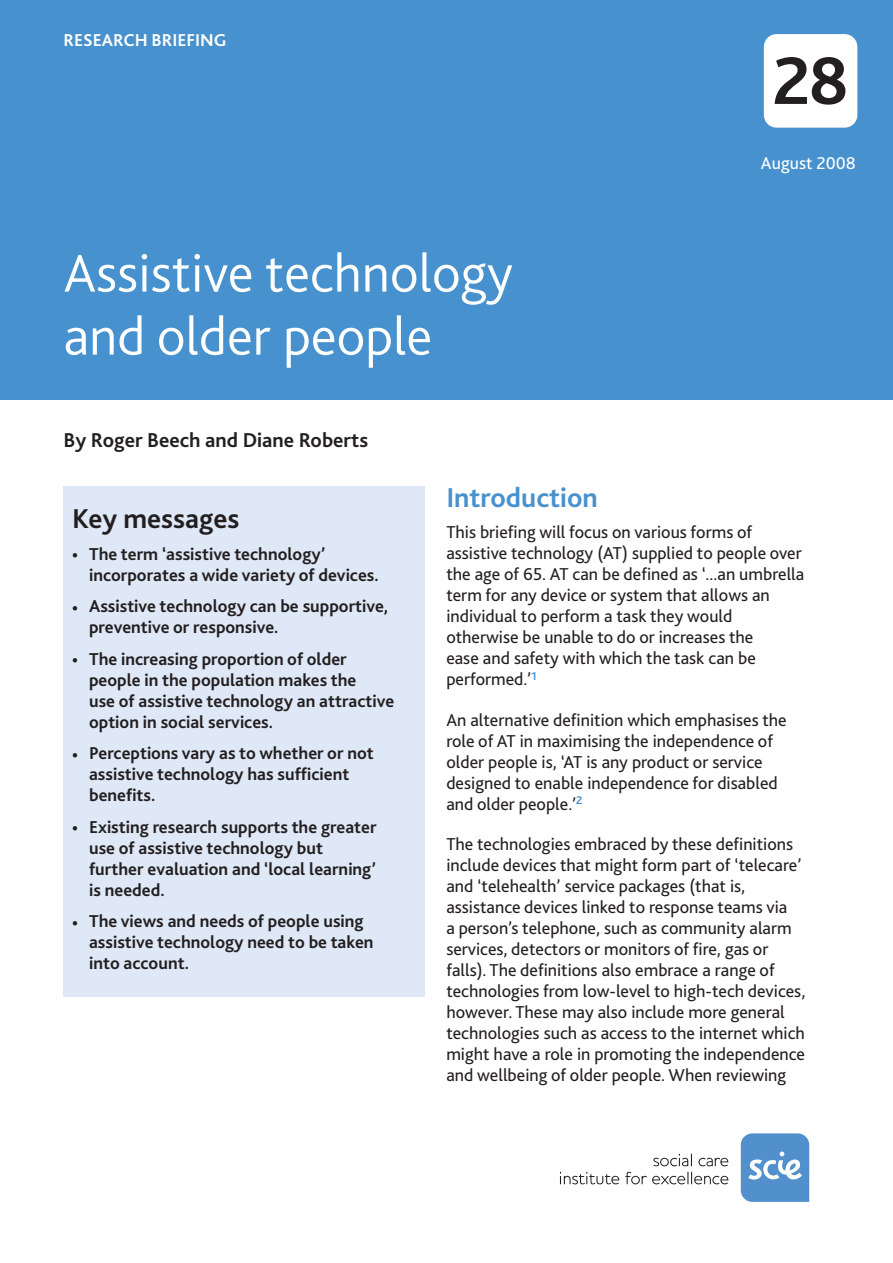
<style>
.page{position:relative;width:893px;height:1263px;background:#fff}
.page>*{position:absolute;margin:0;border:0;box-sizing:border-box;transform-origin:0 0}
.t1{font:700 70.5px "Bliss 2";color:#231f20}
.t2{font:300 55.5px/63px "Bliss 2";color:#fff}
.t3{font:700 28.5px "Bliss 2";color:#4791ce}
.t4{font:700 28.5px "Bliss 2";color:#231f20}
.t5{font:700 21px "Bliss 2";color:#231f20}
.t6{font:18px/21px "Bliss 2";color:#231f20}
.t7{font:700 18px/21px "Bliss 2";color:#231f20}
.t8{font:700 18px "Bliss 2";color:#fff}
.t9{font:18px "Bliss 2";color:#fff}
</style>
<div class="page">
<div style="left:64px;top:486px;width:361px;height:511px;background:#dfe8f6"></div>
<div style="left:0;top:0;width:892px;height:400px;background:#4791ce"></div>
<svg style="left:741px;top:1133px;width:68px;height:69px;background:#699fd4"></svg>
<svg style="left:653px;top:1154px;width:39px;height:12px"></svg>
<svg style="left:698px;top:1158px;width:30px;height:8px"></svg>
<svg style="left:560px;top:1172px;width:59px;height:12px"></svg>
<svg style="left:625px;top:1172px;width:103px;height:12px"></svg>
<div style="left:764px;top:34px;width:93px;height:94px;background:#fff;border-radius:13px"></div>
<p class="t8" style="left:64px;top:33px;width:164px">RESEARCH BRIEFING</p>
<h2 class="t2" style="left:64px;top:247px;width:451px">Assistive technology and older people</h2>
<p class="t5" style="left:64px;top:432px;width:306px">By Roger Beech and Diane Roberts</p>
<h1 class="t1" style="left:772px;top:54px;width:78px">28</h1>
<p class="t9" style="left:761px;top:156px;width:96px">August 2008</p>
<h3 class="t4" style="left:72px;top:508px;width:169px">Key messages</h3>
<p class="t7" style="left:89px;top:545px;width:291px;text-indent:-17px">• The term ‘assistive technology’ incorporates a wide variety of devices.</p>
<p class="t7" style="left:89px;top:598px;width:301px;text-indent:-17px">• Assistive technology can be supportive, preventive or responsive.</p>
<p class="t7" style="left:89px;top:650px;width:307px;text-indent:-17px">• The increasing proportion of older people in the population makes the<br>use of assistive technology an attractive option in social services.</p>
<p class="t7" style="left:89px;top:745px;width:286px;text-indent:-17px">• Perceptions vary as to whether or not assistive technology has sufficient benefits.</p>
<p class="t7" style="left:89px;top:818px;width:289px;text-indent:-17px">• Existing research supports the greater use of assistive technology but further evaluation and ‘local learning’ is needed.</p>
<p class="t7" style="left:89px;top:913px;width:286px;text-indent:-17px">• The views and needs of people using assistive technology need to be taken into account.</p>
<h3 class="t3" style="left:446px;top:486px;width:153px">Introduction</h3>
<p class="t6" style="left:446px;top:523px;width:359px">This briefing will focus on various forms of assistive technology (AT) supplied to people over the age of 65. AT can be defined as ‘...an umbrella term for any device or system that allows an individual to perform a task they would otherwise be unable to do or increases the<br>ease and safety with which the task can be performed.’<sup>1</sup></p>
<p class="t6" style="left:446px;top:711px;width:342px">An alternative definition which emphasises the role of AT in maximising the independence of older people is, ‘AT is any product or service designed to enable independence for disabled and older people.’<sup>2</sup></p>
<p class="t6" style="left:446px;top:835px;width:360px">The technologies embraced by these definitions include devices that might form part of ‘telecare’ and ‘telehealth’ service packages (that is, assistance devices linked to response teams via<br>a person’s telephone, such as community alarm services, detectors or monitors of fire, gas or falls). The definitions also embrace a range of technologies from low-level to high-tech devices, however. These may also include more general technologies such as access to the internet which might have a role in promoting the independence and wellbeing of older people. When reviewing</p>
</div>
